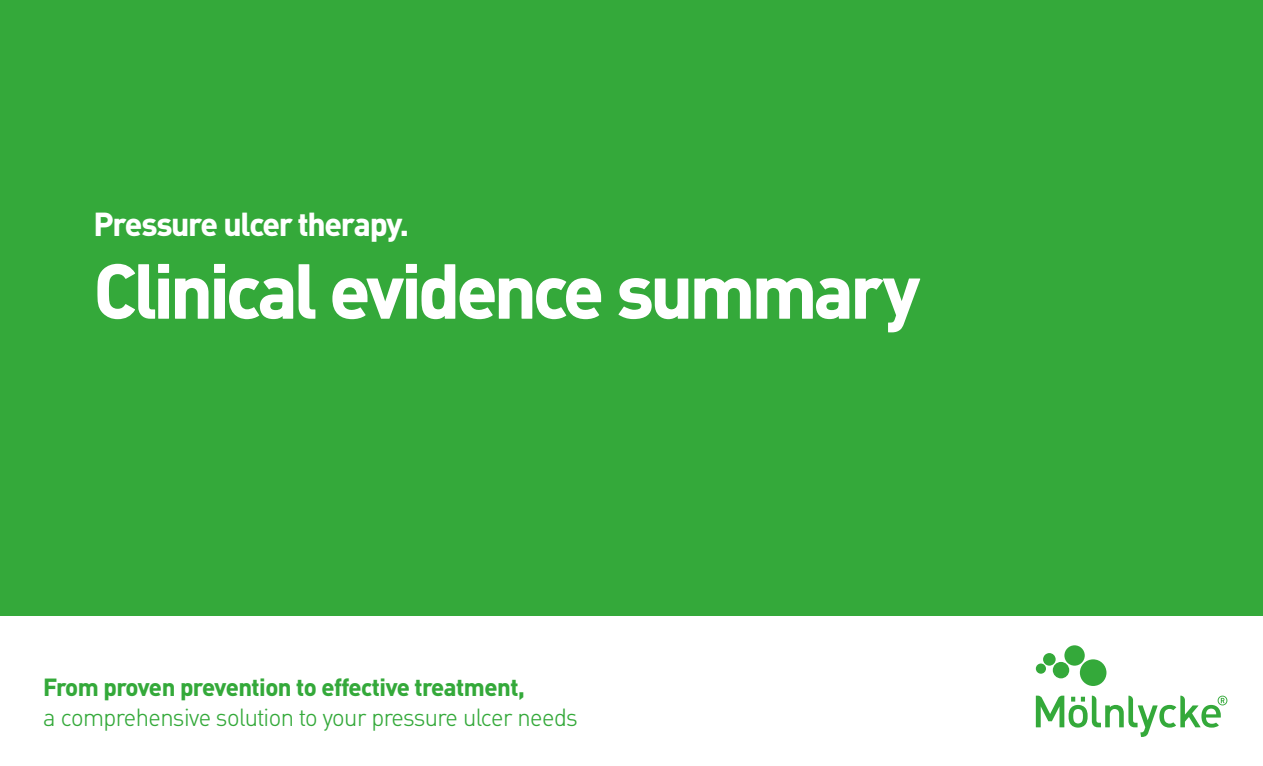
<style>
.page{position:relative;width:1263px;height:766px;background:#fff}
.page>*{position:absolute;margin:0;border:0;box-sizing:border-box;transform-origin:0 0}
.t1{font:700 75px "MHC Din";letter-spacing:-.05em;color:#fff}
.t2{font:700 32.25px "MHC Din";letter-spacing:-.04em;color:#fff}
.t3{font:300 24px "MHC Din";letter-spacing:-.02em;color:#34a93a}
.t4{font:700 24px "MHC Din";letter-spacing:-.02em;color:#34a93a}
</style>
<div class="page">
<div style="left:0;top:0;width:1263px;height:615px;background:#34a93a"></div>
<svg style="left:1036px;top:645px;width:191px;height:91px"></svg>
<h2 class="t2" style="left:94px;top:204px;width:317px">Pressure ulcer therapy.</h2>
<h1 class="t1" style="left:94px;top:245px;width:828px">Clinical evidence summary</h1>
<p class="t4" style="left:43px;top:672px;width:483px">From proven prevention to effective treatment,</p>
<p class="t3" style="left:43px;top:702px;width:536px">a comprehensive solution to your pressure ulcer needs</p>
</div>
